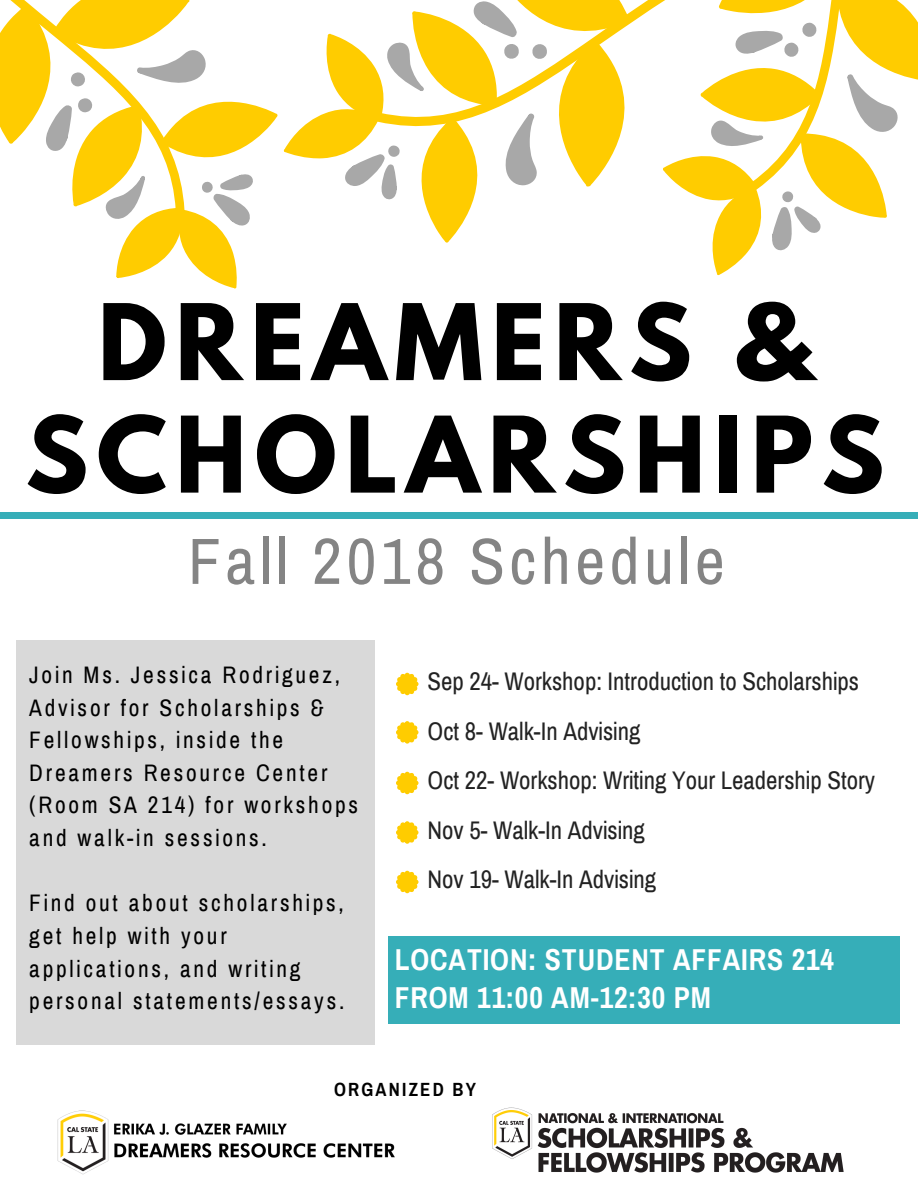
<style>
.page{position:relative;width:918px;height:1188px;background:#fff}
.page>*{position:absolute;margin:0;border:0;box-sizing:border-box;transform-origin:0 0}
.t1{font:700 93.45px/112.5px "League Spartan";letter-spacing:.09em;color:#000;text-align:center}
.t2{font:65.4px "Archivo Narrow";letter-spacing:.07em;color:#848484}
.t3{font:700 29.55px/38.2px "Archivo Narrow";letter-spacing:.03em;color:#fff}
.t4{font:24.9px/49.5px "Archivo Narrow";color:#222}
.t5{font:23.4px/32.7px "Archivo Narrow";letter-spacing:.12em;color:#000}
.t6{font:700 18.75px "Archivo Narrow";letter-spacing:.12em;color:#000}
</style>
<div class="page">
<svg style="left:0;top:0;width:918px;height:289px"></svg>
<div style="left:16px;top:640px;width:359px;height:405px;background:#d9d9d9"></div>
<div style="left:388px;top:936px;width:512px;height:88px;background:#36aeb8"></div>
<svg style="left:396px;top:673px;width:22px;height:22px"></svg>
<svg style="left:396px;top:721px;width:22px;height:23px"></svg>
<svg style="left:396px;top:772px;width:22px;height:22px"></svg>
<svg style="left:396px;top:821px;width:22px;height:23px"></svg>
<svg style="left:396px;top:871px;width:22px;height:22px"></svg>
<div style="left:0;top:512px;width:918px;height:7px;background:#36aeb8"></div>
<img style="left:57px;top:1110px;width:338px;height:65px">
<img style="left:492px;top:1107px;width:352px;height:66px">
<h1 class="t1" style="left:25px;top:298px;width:860px">DREAMERS &amp;<br>SCHOLARSHIPS</h1>
<h2 class="t2" style="left:188px;top:526px;width:538px">Fall 2018 Schedule</h2>
<p class="t5" style="left:29px;top:659px;width:330px">Join Ms. Jessica Rodriguez,<br>Advisor for Scholarships &amp;<br>Fellowships, inside the<br>Dreamers Resource Center (Room SA 214) for workshops and walk-in sessions.</p>
<p class="t5" style="left:29px;top:887px;width:317px">Find out about scholarships, get help with your applications, and writing personal statements/essays.</p>
<p class="t4" style="left:428px;top:657px;width:449px">Sep 24- Workshop: Introduction to Scholarships Oct 8- Walk-In Advising<br>Oct 22- Workshop: Writing Your Leadership Story Nov 5- Walk-In Advising<br>Nov 19- Walk-In Advising</p>
<p class="t3" style="left:395px;top:941px;width:441px">LOCATION: STUDENT AFFAIRS 214<br>FROM 11:00 AM-12:30 PM</p>
<p class="t6" style="left:334px;top:1079px;width:143px">ORGANIZED BY</p>
</div>
